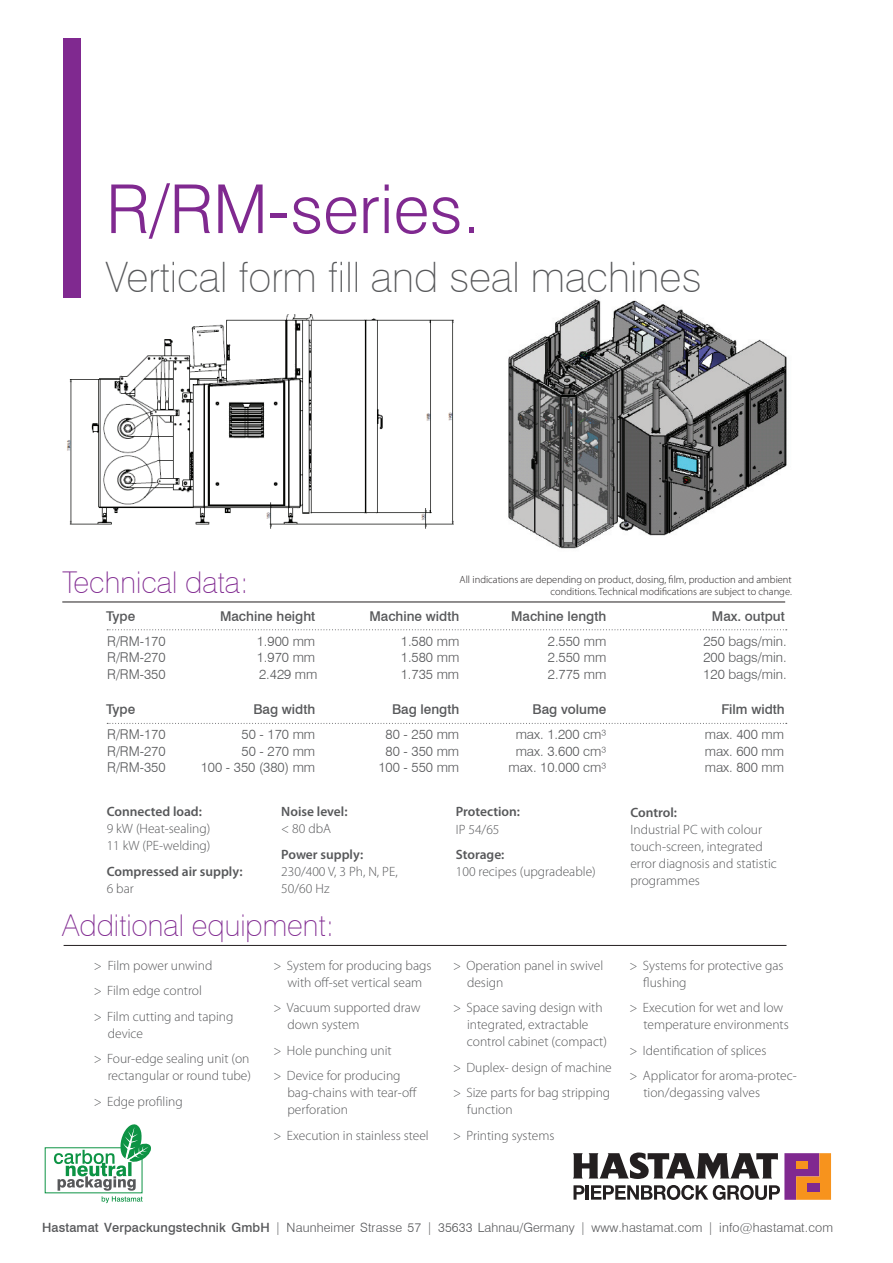
<style>
.page{position:relative;width:893px;height:1263px;background:#fff}
.page>*{position:absolute;margin:0;border:0;box-sizing:border-box;transform-origin:0 0}
.t1{font:300 67.5px "Swiss 721 BT";color:#802990}
.t2{font:100 42px "Swiss 721 BT";color:#57585a}
.t3{font:100 30px "Swiss 721 BT";color:#802990}
.t4{font:300 13.5px/17px "Myriad Pro";color:#57585a}
.t5{font:300 13.5px "Swiss 721 BT";color:#57585a}
.t6{font:500 13.5px "Swiss 721 BT";color:#57585a}
.t7{font:600 13.5px "Myriad Pro";color:#57585a}
.t8{font:300 12.75px "Swiss 721 BT";letter-spacing:.01em;color:#57585a}
.t9{font:300 10.5px/12px "Myriad Pro";color:#231f20;text-align:right}
.s1{font-weight:500}
</style>
<div class="page">
<img style="left:508px;top:299px;width:279px;height:250px">
<img style="left:66px;top:314px;width:388px;height:215px">
<div style="left:64px;top:38px;width:17px;height:260px;background:#802990"></div>
<svg style="left:573px;top:1152px;width:258px;height:48px"></svg>
<div style="left:807px;top:1183px;width:13px;height:9px;background:#802990"></div>
<svg style="left:44px;top:1124px;width:107px;height:79px"></svg>
<svg style="left:107px;top:629px;width:680px;height:1px"></svg>
<svg style="left:107px;top:723px;width:680px;height:1px"></svg>
<hr style="left:62px;top:601px;width:723px;height:1px;background:#231f20">
<hr style="left:64px;top:945px;width:722px;height:1px;background:#231f20">
<h1 class="t1" style="left:106px;top:168px;width:376px">R/RM-series.</h1>
<h2 class="t2" style="left:106px;top:251px;width:597px">Vertical form fill and seal machines</h2>
<h3 class="t3" style="left:62px;top:564px;width:188px">Technical data:</h3>
<p class="t9" style="left:460px;top:574px;width:334px">All indications are depending on product, dosing, film, production and ambient conditions. Technical modifications are subject to change.</p>
<p class="t6" style="left:106px;top:608px;width:31px">Type</p>
<p class="t6" style="left:220px;top:608px;width:97px">Machine height</p>
<p class="t6" style="left:369px;top:608px;width:91px">Machine width</p>
<p class="t6" style="left:511px;top:608px;width:97px">Machine length</p>
<p class="t6" style="left:712px;top:608px;width:74px">Max. output</p>
<p class="t5" style="left:107px;top:633px;width:60px">R/RM-170</p>
<p class="t5" style="left:257px;top:633px;width:60px">1.900 mm</p>
<p class="t5" style="left:401px;top:633px;width:60px">1.580 mm</p>
<p class="t5" style="left:548px;top:633px;width:60px">2.550 mm</p>
<p class="t5" style="left:703px;top:633px;width:85px">250 bags/min.</p>
<p class="t5" style="left:107px;top:649px;width:60px">R/RM-270</p>
<p class="t5" style="left:257px;top:649px;width:60px">1.970 mm</p>
<p class="t5" style="left:401px;top:649px;width:60px">1.580 mm</p>
<p class="t5" style="left:548px;top:649px;width:60px">2.550 mm</p>
<p class="t5" style="left:703px;top:649px;width:85px">200 bags/min.</p>
<p class="t5" style="left:107px;top:666px;width:60px">R/RM-350</p>
<p class="t5" style="left:259px;top:666px;width:60px">2.429 mm</p>
<p class="t5" style="left:401px;top:666px;width:60px">1.735 mm</p>
<p class="t5" style="left:548px;top:666px;width:60px">2.775 mm</p>
<p class="t5" style="left:703px;top:666px;width:85px">120 bags/min.</p>
<p class="t6" style="left:106px;top:701px;width:31px">Type</p>
<p class="t6" style="left:253px;top:701px;width:63px">Bag width</p>
<p class="t6" style="left:392px;top:701px;width:69px">Bag length</p>
<p class="t6" style="left:533px;top:701px;width:75px">Bag volume</p>
<p class="t6" style="left:721px;top:701px;width:65px">Film width</p>
<p class="t5" style="left:107px;top:726px;width:60px">R/RM-170</p>
<p class="t5" style="left:242px;top:726px;width:75px">50 - 170 mm</p>
<p class="t5" style="left:386px;top:726px;width:75px">80 - 250 mm</p>
<p class="t5" style="left:516px;top:726px;width:92px">max. 1.200 cm³</p>
<p class="t5" style="left:705px;top:726px;width:81px">max. 400 mm</p>
<p class="t5" style="left:107px;top:743px;width:60px">R/RM-270</p>
<p class="t5" style="left:242px;top:743px;width:75px">50 - 270 mm</p>
<p class="t5" style="left:386px;top:743px;width:75px">80 - 350 mm</p>
<p class="t5" style="left:516px;top:743px;width:92px">max. 3.600 cm³</p>
<p class="t5" style="left:705px;top:743px;width:81px">max. 600 mm</p>
<p class="t5" style="left:107px;top:759px;width:60px">R/RM-350</p>
<p class="t5" style="left:201px;top:759px;width:116px">100 - 350 (380) mm</p>
<p class="t5" style="left:378px;top:759px;width:82px">100 - 550 mm</p>
<p class="t5" style="left:508px;top:759px;width:99px">max. 10.000 cm³</p>
<p class="t5" style="left:705px;top:759px;width:81px">max. 800 mm</p>
<p class="t7" style="left:107px;top:803px;width:97px">Connected load:</p>
<p class="t4" style="left:107px;top:821px;width:105px">9 kW (Heat-sealing)<br>11 kW (PE-welding)</p>
<p class="t7" style="left:107px;top:863px;width:137px">Compressed air supply:</p>
<p class="t4" style="left:107px;top:880px;width:29px">6 bar</p>
<p class="t7" style="left:281px;top:803px;width:68px">Noise level:</p>
<p class="t4" style="left:281px;top:821px;width:51px">&lt; 80 dbA</p>
<p class="t7" style="left:281px;top:846px;width:83px">Power supply:</p>
<p class="t4" style="left:281px;top:863px;width:118px">230/400 V, 3 Ph, N, PE,<br>50/60 Hz</p>
<p class="t7" style="left:630px;top:803px;width:48px">Control:</p>
<p class="t4" style="left:630px;top:821px;width:148px">Industrial PC with colour touch-screen, integrated error diagnosis and statistic programmes</p>
<p class="t7" style="left:456px;top:803px;width:66px">Protection:</p>
<p class="t4" style="left:456px;top:821px;width:45px">IP 54/65</p>
<p class="t7" style="left:456px;top:846px;width:50px">Storage:</p>
<p class="t4" style="left:456px;top:863px;width:141px">100 recipes (upgradeable)</p>
<h3 class="t3" style="left:62px;top:907px;width:274px">Additional equipment:</h3>
<p class="t4" style="left:94px;top:952px;width:141px;line-height:25.5px">&gt; Film power unwind<br>&gt; Film edge control<br>&gt; Film cutting and taping</p>
<p class="t4" style="left:94px;top:1020px;width:157px;line-height:25.5px;text-indent:14px">device<br>&gt; Four-edge sealing unit (on</p>
<p class="t4" style="left:94px;top:1063px;width:159px;line-height:25.5px;text-indent:14px">rectangular or round tube) &gt; Edge profiling</p>
<p class="t4" style="left:273px;top:957px;width:160px;text-align:center">&gt; System for producing bags with off-set vertical seam</p>
<p class="t4" style="left:287px;top:999px;width:135px;text-indent:-14px">&gt; Vacuum supported draw down system</p>
<p class="t4" style="left:273px;top:1038px;width:129px;line-height:25.5px">&gt; Hole punching unit &gt; Device for producing</p>
<p class="t4" style="left:287px;top:1084px;width:131px">bag-chains with tear-off perforation</p>
<p class="t4" style="left:273px;top:1127px;width:157px">&gt; Execution in stainless steel</p>
<p class="t4" style="left:467px;top:957px;width:138px;text-indent:-14px">&gt; Operation panel in swivel design</p>
<p class="t4" style="left:467px;top:999px;width:142px;text-indent:-14px">&gt; Space saving design with integrated, extractable control cabinet (compact)</p>
<p class="t4" style="left:453px;top:1055px;width:160px;line-height:25.5px">&gt; Duplex- design of machine &gt; Size parts for bag stripping</p>
<p class="t4" style="left:453px;top:1097px;width:103px;line-height:25.5px;text-indent:14px">function<br>&gt; Printing systems</p>
<p class="t4" style="left:643px;top:957px;width:142px;text-indent:-14px">&gt; Systems for protective gas flushing</p>
<p class="t4" style="left:643px;top:999px;width:147px;text-indent:-14px">&gt; Execution for wet and low temperature environments</p>
<p class="t4" style="left:630px;top:1038px;width:169px;line-height:25.5px">&gt; Identification of splices<br>&gt; Applicator for aroma-protec-</p>
<p class="t4" style="left:643px;top:1084px;width:118px">tion/degassing valves</p>
<p class="t8" style="left:42px;top:1219px;width:792px"><span class="s1">Hastamat Verpackungstechnik GmbH</span> | Naunheimer Strasse 57 | 35633 Lahnau/Germany | www.hastamat.com | info@hastamat.com</p>
</div>
